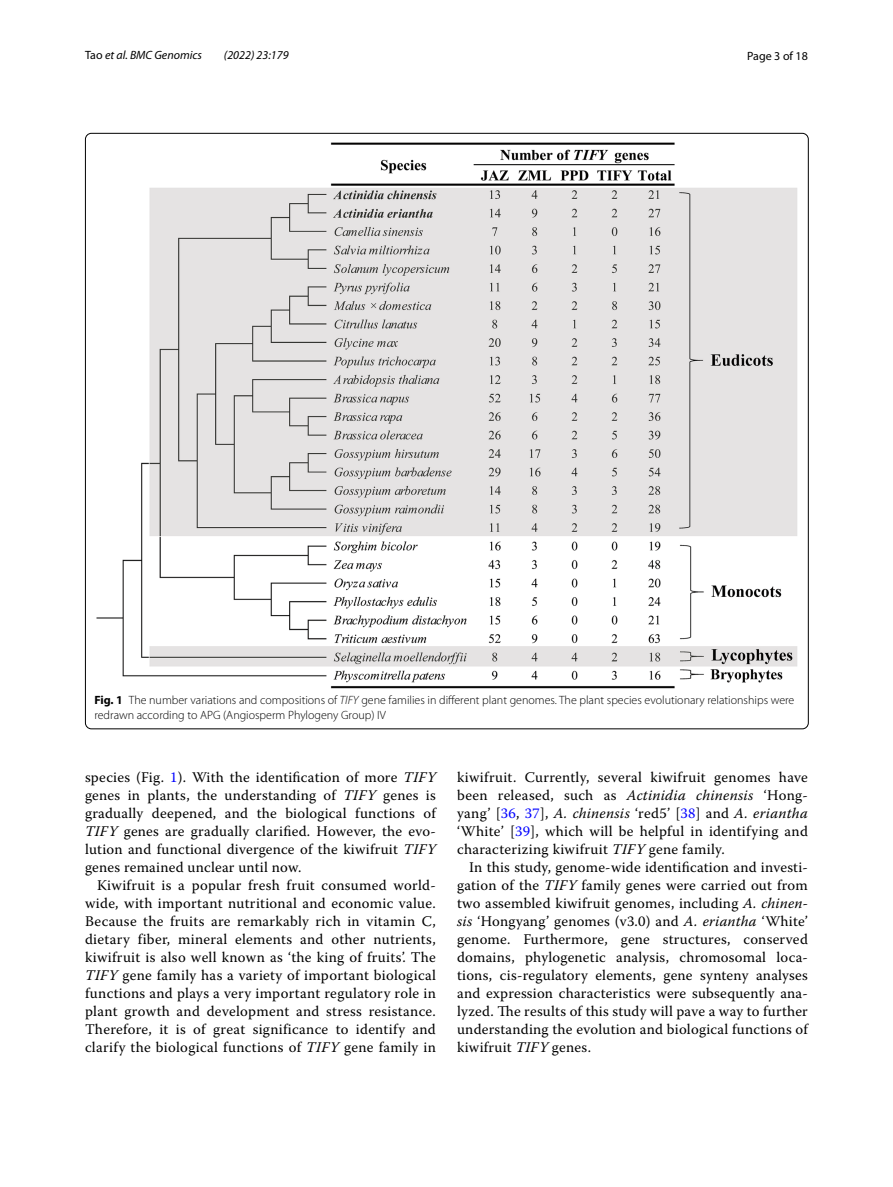
<style>
.page{position:relative;width:893px;height:1187px;background:#fff}
.page>*{position:absolute;margin:0;border:0;box-sizing:border-box;transform-origin:0 0}
.t1{font:14.7px/18px "Warnock Pro";letter-spacing:.02em;color:#000;text-align:justify}
.t2{font:300 12px/15px "Myriad Pro";color:#000}
.t3{font:italic 12px "Myriad Pro";color:#000}
.t4{font:12px "Myriad Pro";color:#000}
.s1{font-style:normal}
.s2{font-weight:700}
.s3{font-style:italic}
.s4{color:#00f}
</style>
<div class="page">
<img style="left:97px;top:142px;width:700px;height:546px">
<p class="t3" style="left:85px;top:48px;width:119px"><span class="s1">Tao</span> et al. BMC Genomics</p>
<p class="t3" style="left:224px;top:48px;width:66px">(2022) 23:179</p>
<p class="t4" style="left:747px;top:48px;width:62px">Page 3 of 18</p>
<p class="t2" style="left:94px;top:692px;width:701px"><span class="s2">Fig. 1</span> The number variations and compositions of <span class="s3">TIFY</span> gene families in different plant genomes. The plant species evolutionary relationships were redrawn according to APG (Angiosperm Phylogeny Group) IV</p>
<p class="t1" style="left:85px;top:767px;width:352px">species (Fig. <span class="s4">1</span>). With the identification of more <span class="s3">TIFY </span>genes in plants, the understanding of <span class="s3">TIFY</span> genes is gradually deepened, and the biological functions of <span class="s3">TIFY</span> genes are gradually clarified. However, the evo&shy;lution and functional divergence of the kiwifruit <span class="s3">TIFY </span>genes remained unclear until now.</p>
<p class="t1" style="left:85px;top:875px;width:352px;text-indent:12px">Kiwifruit is a popular fresh fruit consumed world&shy;wide, with important nutritional and economic value.<br>Because the fruits are remarkably rich in vitamin C, dietary fiber, mineral elements and other nutrients, kiwifruit is also well known as ‘the king of fruits’. The <span class="s3">TIFY</span> gene family has a variety of important biological functions and plays a very important regulatory role in plant growth and development and stress resistance.<br>Therefore, it is of great significance to identify and clarify the biological functions of <span class="s3">TIFY</span> gene family in</p>
<p class="t1" style="left:457px;top:767px;width:352px">kiwifruit. Currently, several kiwifruit genomes have been released, such as <span class="s3">Actinidia chinensis</span> ‘Hong&shy;yang’ [<span class="s4">36</span>, <span class="s4">37</span>], <span class="s3">A. chinensis</span> ‘red5’ [<span class="s4">38</span>] and <span class="s3">A. eriantha </span>‘White’ [<span class="s4">39</span>], which will be helpful in identifying and characterizing kiwifruit <span class="s3">TIFY</span> gene family.</p>
<p class="t1" style="left:457px;top:857px;width:352px;text-indent:12px">In this study, genome-wide identification and investi&shy;gation of the <span class="s3">TIFY</span> family genes were carried out from two assembled kiwifruit genomes, including <span class="s3">A. chinen&shy;sis</span> ‘Hongyang’ genomes (v3.0) and <span class="s3">A. eriantha</span> ‘White’ genome. Furthermore, gene structures, conserved domains, phylogenetic analysis, chromosomal loca&shy;tions, cis-regulatory elements, gene synteny analyses and expression characteristics were subsequently ana&shy;lyzed. The results of this study will pave a way to further understanding the evolution and biological functions of kiwifruit <span class="s3">TIFY</span> genes.</p>
</div>
